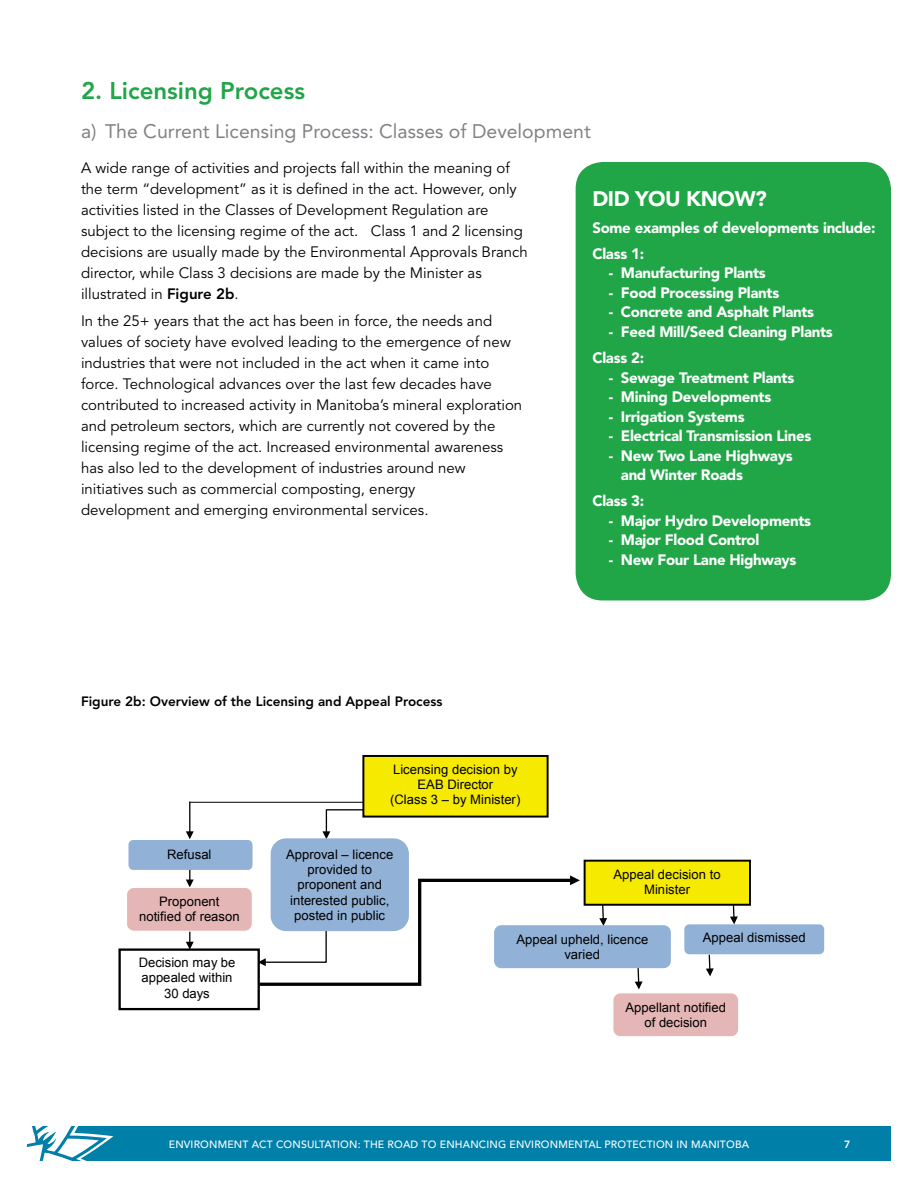
<style>
.page{position:relative;width:918px;height:1188px;background:#fff}
.page>*{position:absolute;margin:0;border:0;box-sizing:border-box;transform-origin:0 0}
.t1{font:800 24px "Avenir LT Std";color:#20a547}
.t2{font:900 21px "Avenir LT Std";color:#fff}
.t3{font:19.5px "Avenir LT Std";color:#808285}
.t4{font:15px/21px "Avenir LT Std";color:#000}
.t5{font:900 15px/26.2px "Avenir LT Std";letter-spacing:-.02em;color:#fff}
.t6{font:800 13.5px "Avenir LT Std";color:#000}
.t7{font:13.05px/15.1px "Arial";color:#000;text-align:center}
.t8{font:500 10.5px "Avenir LT Std";letter-spacing:.015em;color:#fff}
.t9{font:800 10.5px "Avenir LT Std";color:#fff}
.s1{font-weight:800}
</style>
<div class="page">
<div style="left:27px;top:1127px;width:864px;height:34px;background:#007fa9"></div>
<svg style="left:27px;top:1126px;width:86px;height:35px"></svg>
<svg style="left:322px;top:801px;width:40px;height:37px"></svg>
<hr style="left:190px;top:802px;width:173px;height:1px;background:#000">
<hr style="left:189px;top:802px;width:1px;height:31px;background:#000">
<svg style="left:186px;top:831px;width:8px;height:8px"></svg>
<div style="left:118px;top:948px;width:142px;height:62px;border:2px solid #000"></div>
<svg style="left:186px;top:870px;width:8px;height:17px"></svg>
<svg style="left:186px;top:932px;width:8px;height:18px"></svg>
<div style="left:271px;top:838px;width:138px;height:93px;background:#92b1d6;border-radius:15px"></div>
<div style="left:128px;top:840px;width:125px;height:30px;background:#92b1d6;border-radius:5px"></div>
<svg style="left:256px;top:869px;width:324px;height:119px"></svg>
<svg style="left:599px;top:906px;width:8px;height:19px"></svg>
<svg style="left:730px;top:906px;width:8px;height:18px"></svg>
<div style="left:585px;top:861px;width:165px;height:44px;background:#f6eb00"></div>
<div style="left:584px;top:860px;width:167px;height:46px;border:2px solid #000"></div>
<svg style="left:635px;top:968px;width:8px;height:21px"></svg>
<div style="left:494px;top:925px;width:177px;height:43px;background:#92b1d6;border-radius:7px"></div>
<svg style="left:706px;top:954px;width:8px;height:22px"></svg>
<div style="left:684px;top:924px;width:140px;height:30px;background:#92b1d6;border-radius:5px"></div>
<div style="left:127px;top:887px;width:125px;height:44px;background:#e4b6b5;border-radius:7px"></div>
<div style="left:126px;top:887px;width:127px;height:45px;border:1px solid #fff;border-radius:7px"></div>
<div style="left:613px;top:993px;width:126px;height:44px;background:#e4b6b5;border-radius:7px"></div>
<div style="left:612px;top:992px;width:127px;height:45px;border:1px solid #fff;border-radius:7px"></div>
<div style="left:363px;top:756px;width:185px;height:61px;background:#f6eb00"></div>
<div style="left:362px;top:755px;width:187px;height:63px;border:2px solid #000"></div>
<div style="left:576px;top:162px;width:315px;height:438px;background:#20a547;border-radius:27px"></div>
<h1 class="t1" style="left:81px;top:77px;width:225px">2. Licensing Process</h1>
<h3 class="t3" style="left:81px;top:120px;width:511px">a) The Current Licensing Process: Classes of Development</h3>
<p class="t4" style="left:81px;top:157px;width:448px">A wide range of activities and projects fall within the meaning of the term “development” as it is defined in the act. However, only activities listed in the Classes of Development Regulation are subject to the licensing regime of the act. Class 1 and 2 licensing decisions are usually made by the Environmental Approvals Branch director, while Class 3 decisions are made by the Minister as illustrated in <span class="s1">Figure 2b</span>.</p>
<p class="t4" style="left:81px;top:311px;width:443px">In the 25+ years that the act has been in force, the needs and values of society have evolved leading to the emergence of new industries that were not included in the act when it came into force. Technological advances over the last few decades have contributed to increased activity in Manitoba’s mineral exploration and petroleum sectors, which are currently not covered by the licensing regime of the act. Increased environmental awareness has also led to the development of industries around new initiatives such as commercial composting, energy<br>development and emerging environmental services.</p>
<h2 class="t2" style="left:592px;top:186px;width:176px">DID YOU KNOW?</h2>
<p class="t5" style="left:592px;top:214px;width:285px">Some examples of developments include:<br>Class 1:</p>
<p class="t5" style="left:609px;top:260px;width:158px">- Manufacturing Plants</p>
<p class="t5" style="left:609px;top:279px;width:172px">- Food Processing Plants</p>
<p class="t5" style="left:609px;top:299px;width:207px">- Concrete and Asphalt Plants</p>
<p class="t5" style="left:592px;top:318px;width:242px;text-indent:16px">- Feed Mill/Seed Cleaning Plants<br>Class 2:</p>
<p class="t5" style="left:609px;top:364px;width:187px">- Sewage Treatment Plants</p>
<p class="t5" style="left:609px;top:384px;width:164px">- Mining Developments</p>
<p class="t5" style="left:609px;top:403px;width:137px">- I rrigation Systems</p>
<p class="t5" style="left:609px;top:423px;width:204px">- Electrical Transmission Lines</p>
<p class="t5" style="left:621px;top:446px;width:173px;line-height:19.5px;text-indent:-12px">- N ew Two Lane Highways and Winter Roads</p>
<p class="t5" style="left:592px;top:488px;width:53px">Class 3:</p>
<p class="t5" style="left:609px;top:507px;width:204px">- Major Hydro Developments</p>
<p class="t5" style="left:609px;top:527px;width:152px">- Major Flood Control</p>
<p class="t5" style="left:609px;top:546px;width:189px">- N ew Four Lane Highways</p>
<p class="t6" style="left:81px;top:693px;width:363px">Figure 2b: Overview of the Licensing and Appeal Process</p>
<p class="t7" style="left:167px;top:847px;width:46px">Refusal</p>
<p class="t7" style="left:139px;top:894px;width:102px">Proponent notified of reason</p>
<p class="t7" style="left:139px;top:954px;width:98px;line-height:15.8px">Decision may be appealed within<br>30 days</p>
<p class="t7" style="left:390px;top:762px;width:132px">Licensing decision by<br>EAB Director<br>(Class 3 – by Minister)</p>
<p class="t7" style="left:286px;top:847px;width:109px">Approval – licence provided to proponent and interested public, posted in public</p>
<p class="t7" style="left:614px;top:867px;width:109px">Appeal decision to<br>Minister</p>
<p class="t7" style="left:516px;top:932px;width:133px">Appeal upheld, licence varied</p>
<p class="t7" style="left:703px;top:930px;width:104px">Appeal dismissed</p>
<p class="t7" style="left:626px;top:1000px;width:102px">Appellant notified of decision</p>
<p class="t8" style="left:169px;top:1139px;width:582px">ENVIRONMENT ACT CONSULTATION: THE ROAD TO ENHANCING ENVIRONMENTAL PROTECTION IN MANITOBA</p>
<p class="t9" style="left:844px;top:1138px;width:8px">7</p>
</div>
